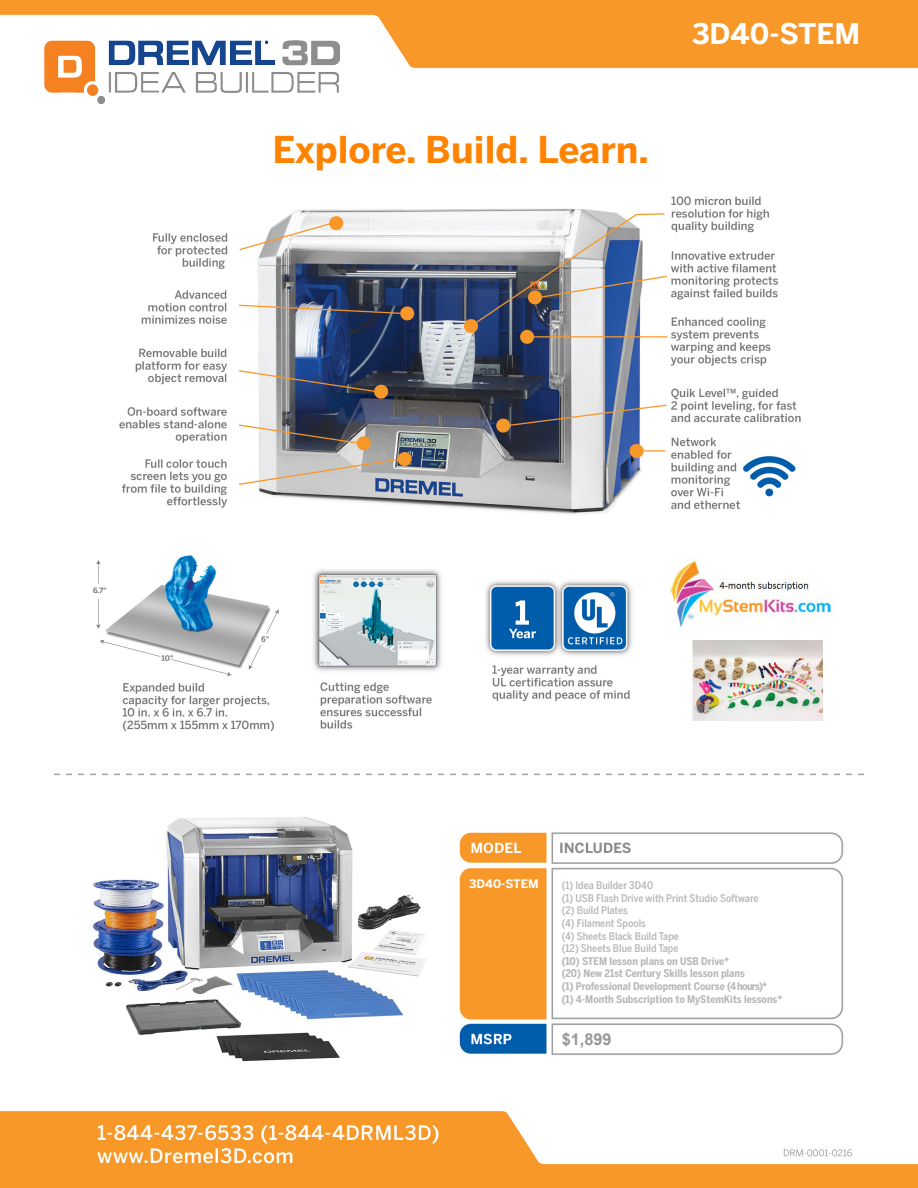
<style>
.page{position:relative;width:918px;height:1188px;background:#fff}
.page>*{position:absolute;margin:0;border:0;box-sizing:border-box;transform-origin:0 0}
.t1{font:700 36.6px "Benton Sans";color:#ff8200}
.t2{font:700 28.35px "Benton Sans";color:#fff}
.t3{font:700 16.35px "Arial";color:#989898}
.t4{font:700 11.7px "Benton Sans";color:#fff}
.t5{font:700 10.5px "Benton Sans Cond";color:#b7b7b7}
.t6{font:500 10.5px "Benton Sans Cond";color:#b7b7b7}
</style>
<div class="page">
<img style="left:119px;top:196px;width:682px;height:318px">
<img style="left:92px;top:817px;width:334px;height:245px">
<img style="left:0;top:0;width:918px;height:104px">
<img style="left:0;top:1111px;width:917px;height:77px">
<svg style="left:54px;top:774px;width:810px;height:1px"></svg>
<img style="left:670px;top:559px;width:162px;height:87px">
<img style="left:692px;top:640px;width:130px;height:81px">
<img style="left:93px;top:555px;width:539px;height:177px">
<svg style="left:0;top:15px;width:381px;height:80px"></svg>
<img style="left:459px;top:832px;width:385px;height:223px">
<svg style="left:555px;top:1029px;width:63px;height:19px"></svg>
<div style="left:555px;top:873px;width:272px;height:131px;background:#fff"></div>
<div style="left:467px;top:873px;width:76px;height:17px;background:#f89828"></div>
<img style="left:44px;top:41px;width:295px;height:62px">
<p class="t1" style="left:272px;top:128px;width:378px">Explore. Build. Learn.</p>
<p class="t2" style="left:692px;top:17px;width:170px">3D40-STEM</p>
<p class="t4" style="left:469px;top:877px;width:71px">3D40-STEM</p>
<p class="t6" style="left:562px;top:879px;width:93px">(1) Idea Builder 3D40</p>
<p class="t6" style="left:562px;top:892px;width:198px">(1) USB Flash Drive with Print Studio Software</p>
<p class="t6" style="left:562px;top:904px;width:68px">(2) Build Plates</p>
<p class="t6" style="left:562px;top:917px;width:86px">(4) Filament Spools</p>
<p class="t6" style="left:562px;top:930px;width:119px">(4) Sheets Black Build Tape</p>
<p class="t6" style="left:562px;top:942px;width:118px">(12) Sheets Blue Build Tape</p>
<p class="t5" style="left:562px;top:955px;width:169px">(10) STEM lesson plans on USB Drive*</p>
<p class="t5" style="left:562px;top:967px;width:185px">(20) New 21st Century Skills lesson plans</p>
<p class="t5" style="left:562px;top:980px;width:207px">(1) Professional Development Course (4 hours)*</p>
<p class="t5" style="left:562px;top:993px;width:222px">(1) 4-Month Subscription to MyStemKits lessons*</p>
<p class="t3" style="left:562px;top:1029px;width:52px">$1,899</p>
</div>
